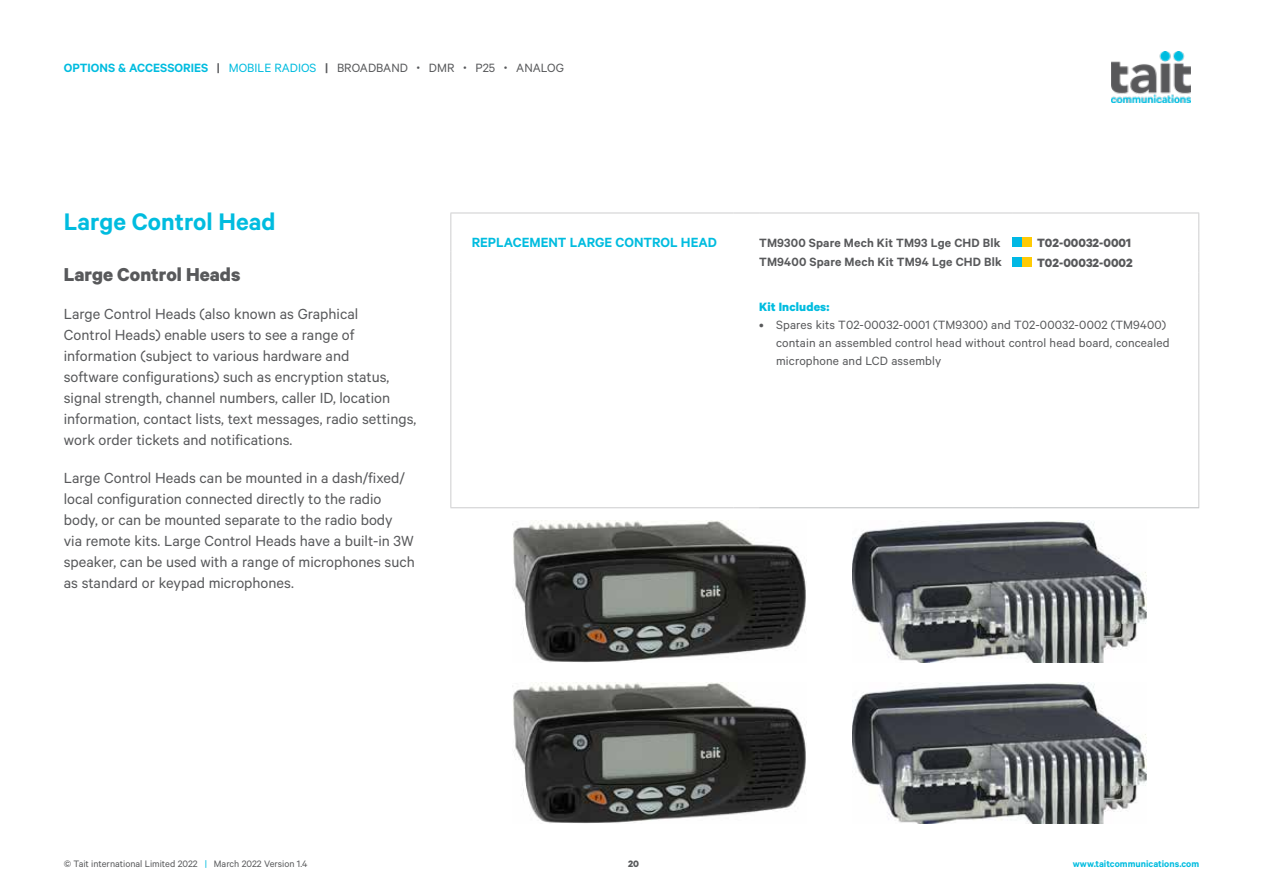
<style>
.page{position:relative;width:1263px;height:893px;background:#fff}
.page>*{position:absolute;margin:0;border:0;box-sizing:border-box;transform-origin:0 0}
.t1{font:600 27px "Calibre";color:#00bcdf}
.t2{font:700 21px "Calibre";color:#58595b}
.t3{font:16.5px/21px "Calibre";color:#58595b}
.t4{font:600 15px "Calibre";color:#00bcdf}
.t5{font:13.5px/18px "Calibre";letter-spacing:.01em;color:#58595b}
.t6{font:600 13.5px "Calibre";letter-spacing:.01em;color:#58595b}
.t7{font:700 13.5px "Calibre";color:#58595b}
.t8{font:700 13.5px "Calibre";letter-spacing:.01em;color:#00bcdf}
.t9{font:10.5px "Calibre";color:#58595b}
.t10{font:600 10.5px "Calibre";color:#00bcdf}
.t11{font:700 10.5px "Calibre";color:#58595b}
.s1{font-weight:600;color:#00bcdf}
.s2{font-weight:600}
.s3{color:#00bcdf}
</style>
<div class="page">
<img style="left:1112px;top:51px;width:79px;height:52px">
<hr style="left:1198px;top:294px;width:1px;height:213px;background:#cdcdce">
<hr style="left:450px;top:507px;width:284px;height:1px;background:#cdcdce">
<hr style="left:450px;top:213px;width:284px;height:1px;background:#cdcdce">
<hr style="left:450px;top:213px;width:1px;height:38px;background:#cdcdce">
<svg style="left:734px;top:213px;width:25px;height:1px"></svg>
<hr style="left:759px;top:213px;width:253px;height:1px;background:#cdcdce">
<hr style="left:1012px;top:213px;width:187px;height:1px;background:#cdcdce">
<hr style="left:1198px;top:213px;width:1px;height:38px;background:#cdcdce">
<svg style="left:450px;top:251px;width:1px;height:43px"></svg>
<svg style="left:1198px;top:251px;width:1px;height:43px"></svg>
<hr style="left:450px;top:294px;width:1px;height:213px;background:#cdcdce">
<svg style="left:734px;top:507px;width:25px;height:1px"></svg>
<hr style="left:759px;top:507px;width:253px;height:1px;background:#bcbec0">
<hr style="left:1012px;top:507px;width:187px;height:1px;background:#bcbec0">
<div style="left:1022px;top:237px;width:10px;height:10px;background:#ffcb05"></div>
<div style="left:1012px;top:237px;width:10px;height:10px;background:#00b8e4"></div>
<div style="left:1022px;top:257px;width:10px;height:10px;background:#ffcb05"></div>
<div style="left:1012px;top:257px;width:10px;height:10px;background:#00b8e4"></div>
<img style="left:512px;top:521px;width:294px;height:141px">
<img style="left:852px;top:521px;width:294px;height:141px">
<img style="left:512px;top:682px;width:294px;height:141px">
<img style="left:852px;top:682px;width:294px;height:141px">
<p class="t5" style="left:64px;top:59px;width:502px"><span class="s1">OPTIONS &amp; ACCESSORIES</span> <span class="s2">|</span> <span class="s3">MOBILE RADIOS</span> <span class="s2">|</span> BROADBAND <sup>•</sup> DMR <sup>•</sup> P25 <sup>•</sup> ANALOG</p>
<h1 class="t1" style="left:64px;top:206px;width:213px">Large Control Head</h1>
<p class="t2" style="left:64px;top:262px;width:178px">Large Control Heads</p>
<p class="t3" style="left:64px;top:303px;width:354px">Large Control Heads (also known as Graphical<br>Control Heads) enable users to see a range of information (subject to various hardware and<br>software configurations) such as encryption status, signal strength, channel numbers, caller ID, location information, contact lists, text messages, radio settings, work order tickets and notifications.</p>
<p class="t3" style="left:64px;top:467px;width:353px">Large Control Heads can be mounted in a dash/fixed/ local configuration connected directly to the radio body, or can be mounted separate to the radio body via remote kits. Large Control Heads have a built-in 3W speaker, can be used with a range of microphones such as standard or keypad microphones.</p>
<p class="t4" style="left:472px;top:233px;width:247px">REPLACEMENT LARGE CONTROL HEAD</p>
<p class="t6" style="left:759px;top:235px;width:243px">TM9300 Spare Mech Kit TM93 Lge CHD Blk</p>
<p class="t7" style="left:1037px;top:235px;width:95px">T02-00032-0001</p>
<p class="t6" style="left:759px;top:254px;width:244px">TM9400 Spare Mech Kit TM94 Lge CHD Blk</p>
<p class="t7" style="left:1037px;top:254px;width:97px">T02-00032-0002</p>
<p class="t8" style="left:759px;top:299px;width:72px">Kit Includes:</p>
<p class="t5" style="left:776px;top:315px;width:395px;text-indent:-17px">• Spares kits T02-00032-0001 (TM9300) and T02-00032-0002 (TM9400) contain an assembled control head without control head board, concealed microphone and LCD assembly</p>
<p class="t9" style="left:64px;top:857px;width:245px">© Tait international Limited 2022 <span class="s3">|</span> March 2022 Version 1.4</p>
<p class="t11" style="left:628px;top:857px;width:13px">20</p>
<p class="t10" style="left:1073px;top:857px;width:128px">www.taitcommunications.com</p>
</div>
